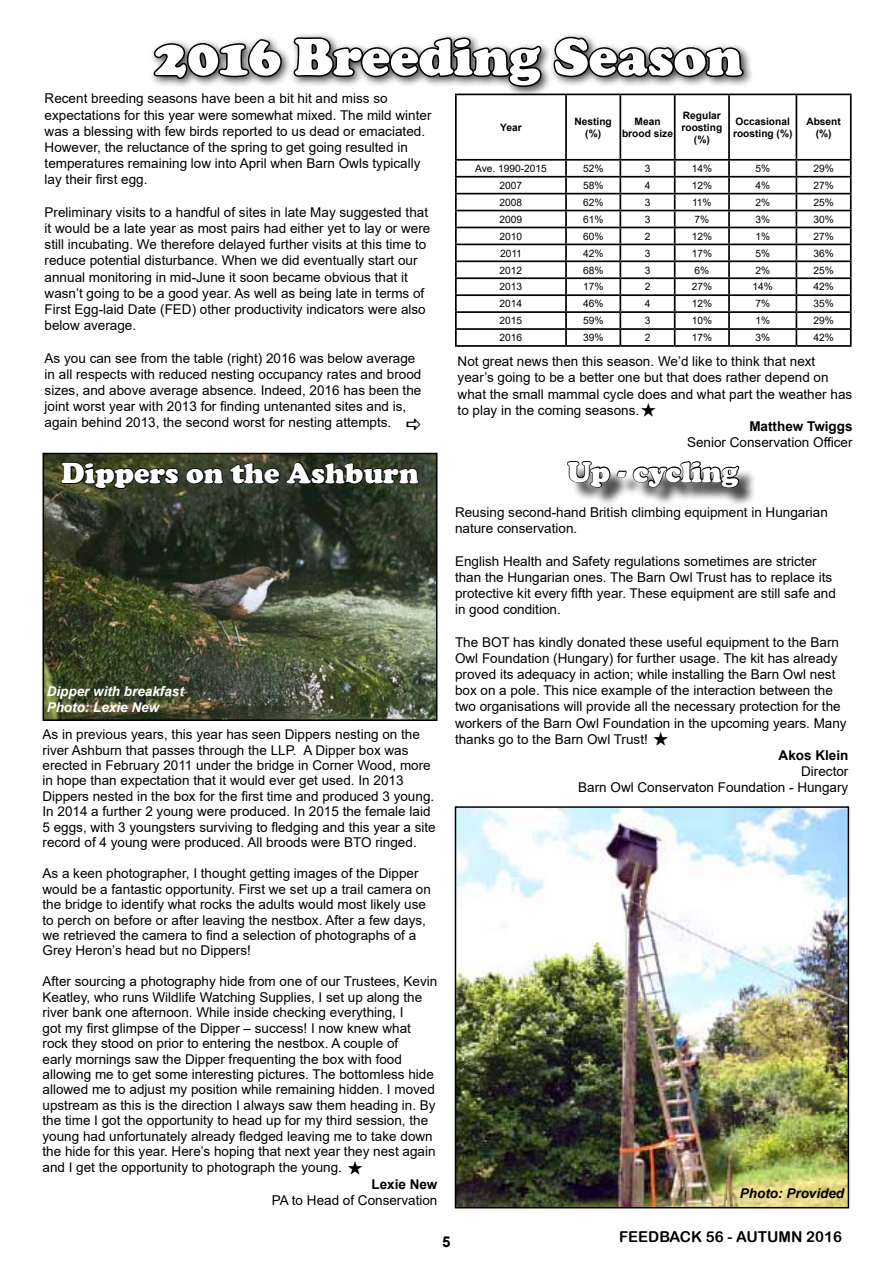
<style>
.page{position:relative;width:893px;height:1263px;background:#fff}
.page>*{position:absolute;margin:0;border:0;box-sizing:border-box;transform-origin:0 0}
.t1{font:900 54px "Cooper";color:#fff}
.t2{font:900 29.25px "Cooper";color:#fff}
.t3{font:15px "Arial Rounded MT Bold";color:#000}
.t4{font:700 15px "Arial";color:#000}
.t5{font:13.5px/16.2px "Arial";color:#000}
.t6{font:italic 700 13.5px/16.2px "Arial";color:#fff}
.t7{font:700 13.5px "Arial";color:#000}
.t8{font:italic 700 13.5px "Arial";color:#000}
.t9{font:10.2px "Arial";color:#000}
.t10{font:700 10.2px/12.3px "Arial";color:#000;text-align:center}
</style>
<div class="page">
<div style="left:149px;top:31px;width:605px;height:67px;background:#000;opacity:.75"></div>
<svg style="left:151px;top:37px;width:133px;height:45px"></svg>
<hr style="left:455px;top:345px;width:111px;height:2px;background:#000">
<hr style="left:566px;top:345px;width:54px;height:2px;background:#000">
<hr style="left:620px;top:345px;width:55px;height:2px;background:#000">
<hr style="left:675px;top:345px;width:54px;height:2px;background:#000">
<hr style="left:729px;top:345px;width:67px;height:2px;background:#000">
<hr style="left:796px;top:345px;width:56px;height:2px;background:#000">
<svg style="left:291px;top:35px;width:561px;height:310px"></svg>
<img style="left:46px;top:456px;width:388px;height:262px">
<div style="left:43px;top:453px;width:394px;height:268px;border:2px solid #000"></div>
<div style="left:569px;top:463px;width:188px;height:44px;background:#000;opacity:.75"></div>
<img style="left:458px;top:809px;width:388px;height:396px">
<div style="left:455px;top:806px;width:394px;height:402px;border:2px solid #000"></div>
<svg style="left:567px;top:461px;width:173px;height:46px"></svg>
<svg style="left:59px;top:452px;width:361px;height:109px;background:#2d3424"></svg>
<h1 class="t1" style="left:155px;top:25px;width:589px">2016 Breeding Season</h1>
<p class="t5" style="left:45px;top:90px;width:388px">Recent breeding seasons have been a bit hit and miss so expectations for this year were somewhat mixed. The mild winter was a blessing with few birds reported to us dead or emaciated.<br>However, the reluctance of the spring to get going resulted in temperatures remaining low into April when Barn Owls typically lay their first egg.</p>
<p class="t5" style="left:45px;top:204px;width:387px">Preliminary visits to a handful of sites in late May suggested that it would be a late year as most pairs had either yet to lay or were still incubating. We therefore delayed further visits at this time to reduce potential disturbance. When we did eventually start our annual monitoring in mid-June it soon became obvious that it wasn’t going to be a good year. As well as being late in terms of First Egg-laid Date (FED) other productivity indicators were also below average.</p>
<p class="t5" style="left:45px;top:350px;width:378px">As you can see from the table (right) 2016 was below average in all respects with reduced nesting occupancy rates and brood sizes, and above average absence. Indeed, 2016 has been the joint worst year with 2013 for finding untenanted sites and is, again behind 2013, the second worst for nesting attempts.</p>
<p class="t5" style="left:458px;top:353px;width:396px">Not great news then this season. We’d like to think that next year’s going to be a better one but that does rather depend on what the small mammal cycle does and what part the weather has to play in the coming seasons.</p>
<p class="t10" style="left:500px;top:121px;width:23px">Year</p>
<p class="t10" style="left:574px;top:115px;width:39px">Nesting (%)</p>
<p class="t10" style="left:622px;top:115px;width:52px">Mean brood size</p>
<p class="t10" style="left:681px;top:109px;width:42px">Regular roosting (%)</p>
<p class="t10" style="left:733px;top:115px;width:61px;text-align:left">Occasional roosting (%)</p>
<p class="t10" style="left:806px;top:115px;width:36px">Absent (%)</p>
<p class="t9" style="left:475px;top:161px;width:73px">Ave. 1990-2015</p>
<p class="t9" style="left:583px;top:161px;width:22px">52%</p>
<p class="t9" style="left:645px;top:161px;width:7px">3</p>
<p class="t9" style="left:692px;top:161px;width:22px">14%</p>
<p class="t9" style="left:755px;top:161px;width:16px">5%</p>
<p class="t9" style="left:813px;top:161px;width:22px">29%</p>
<p class="t9" style="left:500px;top:178px;width:24px">2007</p>
<p class="t9" style="left:583px;top:178px;width:22px">58%</p>
<p class="t9" style="left:645px;top:178px;width:7px">4</p>
<p class="t9" style="left:692px;top:178px;width:22px">12%</p>
<p class="t9" style="left:755px;top:178px;width:16px">4%</p>
<p class="t9" style="left:813px;top:178px;width:22px">27%</p>
<p class="t9" style="left:500px;top:195px;width:24px">2008</p>
<p class="t9" style="left:583px;top:195px;width:22px">62%</p>
<p class="t9" style="left:645px;top:195px;width:7px">3</p>
<p class="t9" style="left:692px;top:195px;width:21px">11%</p>
<p class="t9" style="left:755px;top:195px;width:16px">2%</p>
<p class="t9" style="left:813px;top:195px;width:22px">25%</p>
<p class="t9" style="left:500px;top:212px;width:24px">2009</p>
<p class="t9" style="left:583px;top:212px;width:22px">61%</p>
<p class="t9" style="left:645px;top:212px;width:7px">3</p>
<p class="t9" style="left:694px;top:212px;width:16px">7%</p>
<p class="t9" style="left:755px;top:212px;width:16px">3%</p>
<p class="t9" style="left:813px;top:212px;width:22px">30%</p>
<p class="t9" style="left:500px;top:229px;width:24px">2010</p>
<p class="t9" style="left:583px;top:229px;width:22px">60%</p>
<p class="t9" style="left:645px;top:229px;width:7px">2</p>
<p class="t9" style="left:692px;top:229px;width:22px">12%</p>
<p class="t9" style="left:755px;top:229px;width:16px">1%</p>
<p class="t9" style="left:813px;top:229px;width:22px">27%</p>
<p class="t9" style="left:500px;top:246px;width:23px">2011</p>
<p class="t9" style="left:583px;top:246px;width:22px">42%</p>
<p class="t9" style="left:645px;top:246px;width:7px">3</p>
<p class="t9" style="left:692px;top:246px;width:22px">17%</p>
<p class="t9" style="left:755px;top:246px;width:16px">5%</p>
<p class="t9" style="left:813px;top:246px;width:22px">36%</p>
<p class="t9" style="left:500px;top:263px;width:24px">2012</p>
<p class="t9" style="left:583px;top:263px;width:22px">68%</p>
<p class="t9" style="left:645px;top:263px;width:7px">3</p>
<p class="t9" style="left:694px;top:263px;width:16px">6%</p>
<p class="t9" style="left:755px;top:263px;width:16px">2%</p>
<p class="t9" style="left:813px;top:263px;width:22px">25%</p>
<p class="t9" style="left:500px;top:280px;width:24px">2013</p>
<p class="t9" style="left:583px;top:280px;width:22px">17%</p>
<p class="t9" style="left:645px;top:280px;width:7px">2</p>
<p class="t9" style="left:692px;top:280px;width:22px">27%</p>
<p class="t9" style="left:753px;top:280px;width:22px">14%</p>
<p class="t9" style="left:813px;top:280px;width:22px">42%</p>
<p class="t9" style="left:500px;top:297px;width:24px">2014</p>
<p class="t9" style="left:583px;top:297px;width:22px">46%</p>
<p class="t9" style="left:645px;top:297px;width:7px">4</p>
<p class="t9" style="left:692px;top:297px;width:22px">12%</p>
<p class="t9" style="left:755px;top:297px;width:16px">7%</p>
<p class="t9" style="left:813px;top:297px;width:22px">35%</p>
<p class="t9" style="left:500px;top:314px;width:24px">2015</p>
<p class="t9" style="left:583px;top:314px;width:22px">59%</p>
<p class="t9" style="left:645px;top:314px;width:7px">3</p>
<p class="t9" style="left:692px;top:314px;width:22px">10%</p>
<p class="t9" style="left:755px;top:314px;width:16px">1%</p>
<p class="t9" style="left:813px;top:314px;width:22px">29%</p>
<p class="t9" style="left:500px;top:331px;width:24px">2016</p>
<p class="t9" style="left:583px;top:331px;width:22px">39%</p>
<p class="t9" style="left:645px;top:331px;width:7px">2</p>
<p class="t9" style="left:692px;top:331px;width:22px">17%</p>
<p class="t9" style="left:755px;top:331px;width:16px">3%</p>
<p class="t9" style="left:813px;top:331px;width:22px">42%</p>
<p class="t7" style="left:749px;top:417px;width:105px">Matthew Twiggs</p>
<p class="t5" style="left:687px;top:434px;width:167px">Senior Conservation Officer</p>
<h2 class="t2" style="left:61px;top:456px;width:359px">Dippers on the Ashburn</h2>
<p class="t6" style="left:47px;top:683px;width:139px">Dipper with breakfast<br>Photo: Lexie New</p>
<p class="t5" style="left:43px;top:726px;width:395px;line-height:15.5px">As in previous years, this year has seen Dippers nesting on the river Ashburn that passes through the LLP. A Dipper box was erected in February 2011 under the bridge in Corner Wood, more in hope than expectation that it would ever get used. In 2013<br>Dippers nested in the box for the first time and produced 3 young.<br>In 2014 a further 2 young were produced. In 2015 the female laid 5 eggs, with 3 youngsters surviving to fledging and this year a site record of 4 young were produced. All broods were BTO ringed.</p>
<p class="t5" style="left:43px;top:865px;width:390px;line-height:15.5px">As a keen photographer, I thought getting images of the Dipper would be a fantastic opportunity. First we set up a trail camera on the bridge to identify what rocks the adults would most likely use to perch on before or after leaving the nestbox. After a few days, we retrieved the camera to find a selection of photographs of a Grey Heron’s head but no Dippers!</p>
<p class="t5" style="left:43px;top:974px;width:396px;line-height:15.5px">After sourcing a photography hide from one of our Trustees, Kevin Keatley, who runs Wildlife Watching Supplies, I set up along the river bank one afternoon. While inside checking everything, I<br>got my first glimpse of the Dipper – success! I now knew what rock they stood on prior to entering the nestbox. A couple of<br>early mornings saw the Dipper frequenting the box with food allowing me to get some interesting pictures. The bottomless hide allowed me to adjust my position while remaining hidden. I moved upstream as this is the direction I always saw them heading in. By the time I got the opportunity to head up for my third session, the young had unfortunately already fledged leaving me to take down the hide for this year. Here’s hoping that next year they nest again and I get the opportunity to photograph the young.</p>
<p class="t7" style="left:371px;top:1174px;width:68px">Lexie New</p>
<p class="t5" style="left:272px;top:1192px;width:167px">PA to Head of Conservation</p>
<h2 class="t2" style="left:567px;top:455px;width:173px">Up - cycling</h2>
<p class="t5" style="left:455px;top:504px;width:374px">Reusing second-hand British climbing equipment in Hungarian nature conservation.</p>
<p class="t5" style="left:455px;top:553px;width:382px">English Health and Safety regulations sometimes are stricter than the Hungarian ones. The Barn Owl Trust has to replace its protective kit every fifth year. These equipment are still safe and in good condition.</p>
<p class="t5" style="left:455px;top:634px;width:393px">The BOT has kindly donated these useful equipment to the Barn Owl Foundation (Hungary) for further usage. The kit has already proved its adequacy in action; while installing the Barn Owl nest box on a pole. This nice example of the interaction between the two organisations will provide all the necessary protection for the workers of the Barn Owl Foundation in the upcoming years. Many thanks go to the Barn Owl Trust!</p>
<p class="t7" style="left:779px;top:746px;width:71px">Akos Klein</p>
<p class="t5" style="left:578px;top:763px;width:272px;text-align:right">Director<br>Barn Owl Conservaton Foundation - Hungary</p>
<p class="t8" style="left:740px;top:1185px;width:106px">Photo: Provided</p>
<p class="t4" style="left:442px;top:1231px;width:10px">5</p>
<p class="t3" style="left:619px;top:1228px;width:224px">FEEDBACK 56 - AUTUMN 2016</p>
</div>
